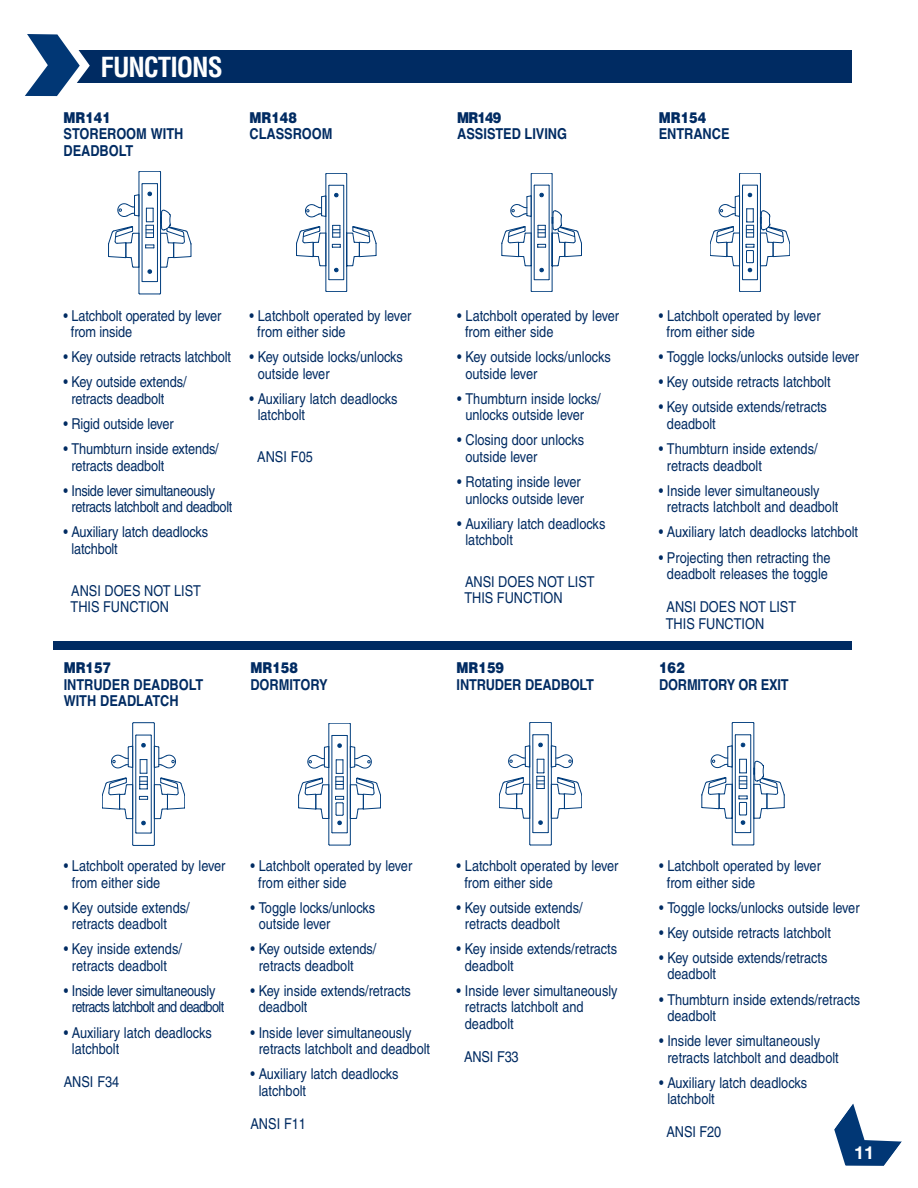
<style>
.page{position:relative;width:918px;height:1188px;background:#fff}
.page>*{position:absolute;margin:0;border:0;box-sizing:border-box;transform-origin:0 0}
.t1{font:700 condensed 27px "Helvetica";letter-spacing:-.04em;color:#fff}
.t2{font:700 18px "Helvetica Neue";color:#fff}
.t3{font:15px/16.5px "Helvetica";color:#002b62;scale:.85 1}
.t4{font:700 15px/16.5px "Helvetica";color:#002b62;scale:.85 1}
.t5{font:15px/16.5px "Helvetica";letter-spacing:-.05em;color:#002b62;text-align:center;scale:.85 1}
.t6{font:15px/16.5px "Helvetica";letter-spacing:-.03em;color:#002b62;scale:.85 1}
.t7{font:900 15px "Helvetica";color:#002b62;scale:.85 1}
</style>
<div class="page">
<svg style="left:299px;top:723px;width:82px;height:123px"></svg>
<svg style="left:102px;top:723px;width:83px;height:123px"></svg>
<svg style="left:702px;top:722px;width:82px;height:124px"></svg>
<svg style="left:499px;top:722px;width:83px;height:124px"></svg>
<svg style="left:296px;top:173px;width:80px;height:119px"></svg>
<svg style="left:710px;top:173px;width:80px;height:119px"></svg>
<div style="left:53px;top:50px;width:799px;height:32px;background:#002b62"></div>
<svg style="left:25px;top:34px;width:65px;height:62px"></svg>
<div style="left:53px;top:642px;width:799px;height:8px;background:#002b62"></div>
<hr style="left:139px;top:172px;width:1px;height:121px;background:#013d7d">
<hr style="left:160px;top:172px;width:1px;height:121px;background:#013d7d">
<svg style="left:139px;top:293px;width:22px;height:2px"></svg>
<svg style="left:139px;top:171px;width:22px;height:1px"></svg>
<svg style="left:108px;top:183px;width:84px;height:99px"></svg>
<svg style="left:502px;top:173px;width:80px;height:119px"></svg>
<svg style="left:834px;top:1103px;width:68px;height:63px"></svg>
<h1 class="t1" style="left:101px;top:52px;width:124px">FUNCTIONS</h1>
<p class="t7" style="left:64px;top:112px;width:57px">MR141</p>
<p class="t4" style="left:64px;top:126px;width:142px">STOREROOM WITH<br>DEADBOLT</p>
<p class="t7" style="left:250px;top:112px;width:57px">MR148</p>
<p class="t4" style="left:250px;top:126px;width:99px">CLASSROOM</p>
<p class="t7" style="left:457px;top:112px;width:53px">MR149</p>
<p class="t4" style="left:457px;top:126px;width:131px">ASSISTED LIVING</p>
<p class="t7" style="left:659px;top:112px;width:57px">MR154</p>
<p class="t4" style="left:659px;top:126px;width:85px">ENTRANCE</p>
<p class="t3" style="left:71px;top:308px;width:178px;text-indent:-7px">• Latchbolt operated by lever from inside</p>
<p class="t3" style="left:64px;top:350px;width:199px">• Key outside retracts latchbolt</p>
<p class="t3" style="left:72px;top:375px;width:137px;text-indent:-8px">• Key outside extends/ retracts deadbolt</p>
<p class="t3" style="left:64px;top:417px;width:131px">• Rigid outside lever</p>
<p class="t3" style="left:72px;top:442px;width:175px;text-indent:-8px">• Thumbturn inside extends/ retracts deadbolt</p>
<p class="t6" style="left:72px;top:484px;width:191px;text-indent:-8px">• Inside lever simultaneously retracts latchbolt and deadbolt</p>
<p class="t3" style="left:72px;top:525px;width:162px;text-indent:-8px">• Auxiliary latch deadlocks latchbolt</p>
<p class="t3" style="left:71px;top:583px;width:155px">ANSI DOES NOT LIST<br>THIS FUNCTION</p>
<p class="t3" style="left:257px;top:308px;width:183px;text-indent:-8px">• Latchbolt operated by lever from either side</p>
<p class="t3" style="left:258px;top:350px;width:172px;text-indent:-8px">• Key outside locks/unlocks outside lever</p>
<p class="t3" style="left:258px;top:392px;width:166px;text-indent:-8px">• Auxiliary latch deadlocks latchbolt</p>
<p class="t3" style="left:257px;top:450px;width:67px">ANSI F05</p>
<p class="t7" style="left:64px;top:662px;width:57px">MR157</p>
<p class="t4" style="left:64px;top:676px;width:166px">INTRUDER DEADBOLT<br>WITH DEADLATCH</p>
<p class="t7" style="left:250px;top:662px;width:57px">MR158</p>
<p class="t4" style="left:250px;top:676px;width:92px">DORMITORY</p>
<p class="t3" style="left:465px;top:308px;width:183px;text-indent:-8px">• Latchbolt operated by lever from either side</p>
<p class="t3" style="left:466px;top:350px;width:172px;text-indent:-8px">• Key outside locks/unlocks outside lever</p>
<p class="t3" style="left:457px;top:392px;width:170px;text-align:center">• Thumbturn inside locks/ unlocks outside lever</p>
<p class="t3" style="left:466px;top:433px;width:141px;text-indent:-8px">• Closing door unlocks outside lever</p>
<p class="t3" style="left:457px;top:475px;width:151px;text-align:center">• Rotating inside lever unlocks outside lever</p>
<p class="t3" style="left:466px;top:517px;width:166px;text-indent:-8px">• Auxiliary latch deadlocks latchbolt</p>
<p class="t3" style="left:464px;top:575px;width:155px">ANSI DOES NOT LIST<br>THIS FUNCTION</p>
<p class="t7" style="left:457px;top:662px;width:57px">MR159</p>
<p class="t4" style="left:457px;top:676px;width:163px">INTRUDER DEADBOLT</p>
<p class="t3" style="left:667px;top:308px;width:183px;text-indent:-8px">• Latchbolt operated by lever from either side</p>
<p class="t3" style="left:659px;top:350px;width:237px">• Toggle locks/unlocks outside lever</p>
<p class="t3" style="left:659px;top:375px;width:204px">• Key outside retracts latchbolt</p>
<p class="t3" style="left:667px;top:400px;width:190px;text-indent:-8px">• Key outside extends/retracts deadbolt</p>
<p class="t3" style="left:667px;top:442px;width:179px;text-indent:-8px">• Thumbturn inside extends/ retracts deadbolt</p>
<p class="t3" style="left:667px;top:484px;width:203px;text-indent:-8px">• Inside lever simultaneously retracts latchbolt and deadbolt</p>
<p class="t3" style="left:659px;top:525px;width:236px">• Auxiliary latch deadlocks latchbolt</p>
<p class="t3" style="left:659px;top:550px;width:204px;text-align:center">• Projecting then retracting the deadbolt releases the toggle</p>
<p class="t3" style="left:666px;top:600px;width:155px">ANSI DOES NOT LIST<br>THIS FUNCTION</p>
<p class="t7" style="left:659px;top:662px;width:32px">162</p>
<p class="t4" style="left:659px;top:676px;width:154px">DORMITORY OR EXIT</p>
<p class="t3" style="left:72px;top:859px;width:182px;text-indent:-8px">• Latchbolt operated by lever from either side</p>
<p class="t3" style="left:72px;top:901px;width:140px;text-indent:-8px">• Key outside extends/ retracts deadbolt</p>
<p class="t3" style="left:64px;top:942px;width:141px;text-align:center">• Key inside extends/ retracts deadbolt</p>
<p class="t5" style="left:64px;top:984px;width:190px">• Inside lever simultaneously retracts latchbolt and deadbolt</p>
<p class="t3" style="left:72px;top:1026px;width:166px;text-indent:-8px">• Auxiliary latch deadlocks latchbolt</p>
<p class="t3" style="left:64px;top:1075px;width:67px">ANSI F34</p>
<p class="t3" style="left:258px;top:859px;width:183px;text-indent:-8px">• Latchbolt operated by lever from either side</p>
<p class="t3" style="left:259px;top:901px;width:139px;text-indent:-8px">• Toggle locks/unlocks outside lever</p>
<p class="t3" style="left:259px;top:942px;width:140px;text-indent:-8px">• Key outside extends/ retracts deadbolt</p>
<p class="t3" style="left:259px;top:984px;width:181px;text-indent:-8px">• Key inside extends/retracts deadbolt</p>
<p class="t3" style="left:259px;top:1026px;width:203px;text-indent:-8px">• Inside lever simultaneously retracts latchbolt and deadbolt</p>
<p class="t3" style="left:259px;top:1067px;width:166px;text-indent:-8px">• Auxiliary latch deadlocks latchbolt</p>
<p class="t3" style="left:250px;top:1117px;width:67px">ANSI F11</p>
<p class="t3" style="left:464px;top:859px;width:183px;text-indent:-8px">• Latchbolt operated by lever from either side</p>
<p class="t3" style="left:465px;top:901px;width:140px;text-indent:-8px">• Key outside extends/ retracts deadbolt</p>
<p class="t3" style="left:465px;top:942px;width:181px;text-indent:-8px">• Key inside extends/retracts deadbolt</p>
<p class="t3" style="left:465px;top:984px;width:181px;text-indent:-8px">• Inside lever simultaneously retracts latchbolt and deadbolt</p>
<p class="t3" style="left:464px;top:1050px;width:66px">ANSI F33</p>
<p class="t3" style="left:667px;top:859px;width:183px;text-indent:-8px">• Latchbolt operated by lever from either side</p>
<p class="t3" style="left:659px;top:901px;width:237px">• Toggle locks/unlocks outside lever</p>
<p class="t3" style="left:659px;top:926px;width:204px">• Key outside retracts latchbolt</p>
<p class="t3" style="left:667px;top:951px;width:190px;text-indent:-8px">• Key outside extends/retracts deadbolt</p>
<p class="t3" style="left:667px;top:993px;width:228px;text-indent:-8px">• Thumbturn inside extends/retracts deadbolt</p>
<p class="t3" style="left:667px;top:1034px;width:203px;text-indent:-8px">• Inside lever simultaneously retracts latchbolt and deadbolt</p>
<p class="t3" style="left:667px;top:1076px;width:166px;text-indent:-8px">• Auxiliary latch deadlocks latchbolt</p>
<p class="t3" style="left:667px;top:1125px;width:66px">ANSI F20</p>
<p class="t2" style="left:854px;top:1146px;width:21px">11</p>
</div>
